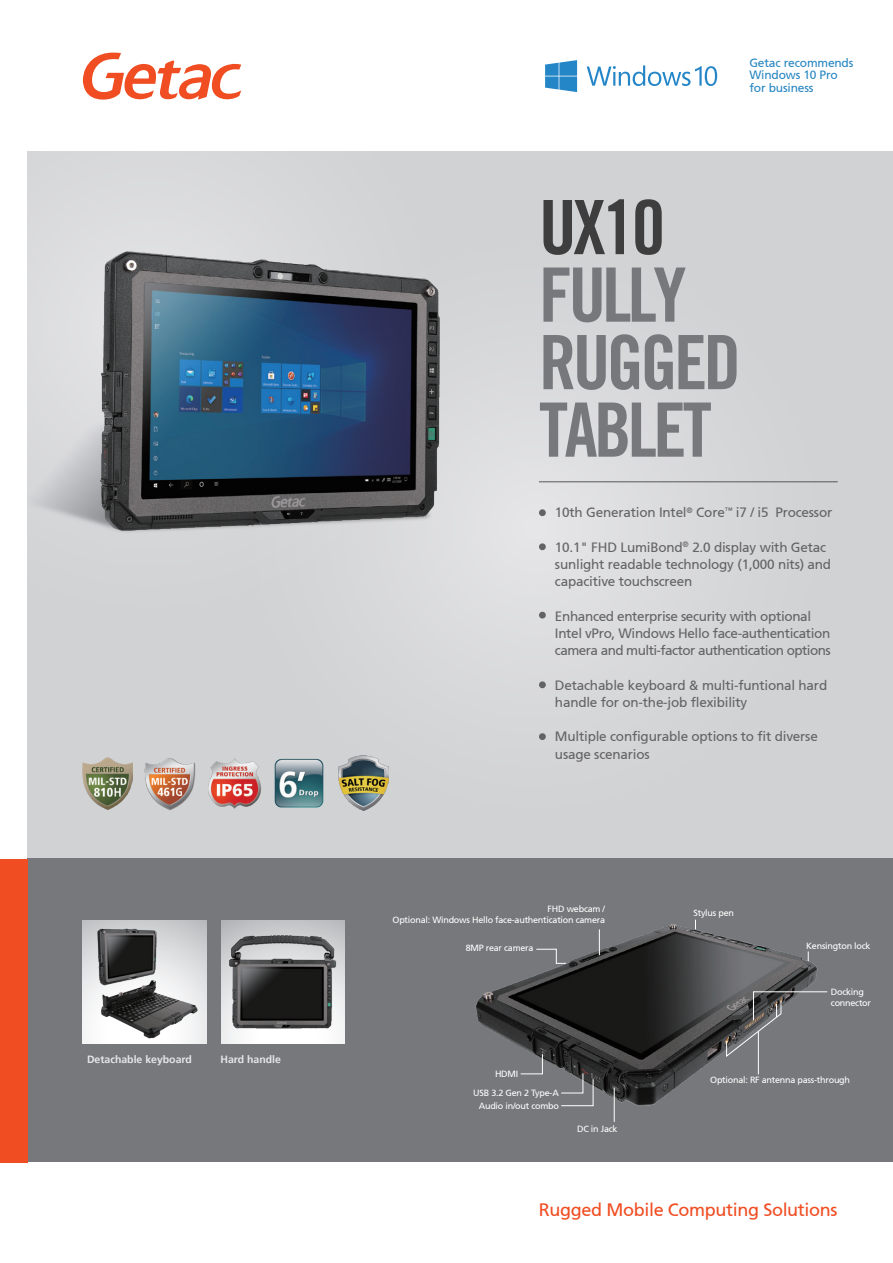
<style>
.page{position:relative;width:893px;height:1263px;background:#fff}
.page>*{position:absolute;margin:0;border:0;box-sizing:border-box;transform-origin:0 0}
.t1{font:700 condensed 75px/67.5px "Trade Gothic No.20";letter-spacing:-.05em;color:#76787b}
.t2{font:700 condensed 75px "Trade Gothic No.20";color:#3e3e3f}
.t3{font:18px "Frutiger 55 Roman";letter-spacing:-.02em;color:#f04d22}
.t4{font:13.5px/17.2px "Frutiger 55 Roman";letter-spacing:-.015em;color:#636366}
.t5{font:12px/12.8px "Frutiger 55 Roman";letter-spacing:-.015em;color:#2786c2}
.t6{font:700 10.5px "Frutiger 65";color:#e6e7e9}
.t7{font:9px/10.8px "Frutiger 55 Roman";letter-spacing:-.025em;color:#fff;text-align:right}
</style>
<div class="page">
<div style="left:28px;top:152px;width:865px;height:707px;background:#d1d2d4"></div>
<div style="left:28px;top:200px;width:157px;height:151px;background:#dcdddf"></div>
<div style="left:222px;top:215px;width:624px;height:623px;background:#d5d6d8;border-radius:50%"></div>
<img style="left:28px;top:351px;width:456px;height:232px">
<img style="left:82px;top:205px;width:378px;height:378px">
<div style="left:28px;top:859px;width:865px;height:303px;background:#76787b"></div>
<div style="left:0;top:859px;width:28px;height:303px;background:#f04d22"></div>
<div style="left:221px;top:920px;width:123px;height:124px;background:linear-gradient(to bottom,#bdbec1,#fbfbfc)"></div>
<svg style="left:83px;top:920px;width:123px;height:124px;background:#e1e1e2"></svg>
<svg style="left:83px;top:53px;width:158px;height:47px"></svg>
<div style="left:539px;top:509px;width:7px;height:7px;background:#636366;border-radius:50%"></div>
<div style="left:539px;top:543px;width:7px;height:7px;background:#636366;border-radius:50%"></div>
<div style="left:539px;top:612px;width:7px;height:6px;background:#636366;border-radius:50%"></div>
<div style="left:539px;top:681px;width:7px;height:7px;background:#636366;border-radius:50%"></div>
<div style="left:539px;top:733px;width:7px;height:7px;background:#636366;border-radius:50%"></div>
<hr style="left:539px;top:481px;width:299px;height:1px;background:#57585a">
<img style="left:83px;top:758px;width:49px;height:51px">
<img style="left:144px;top:758px;width:52px;height:52px">
<img style="left:208px;top:758px;width:54px;height:51px">
<img style="left:274px;top:758px;width:50px;height:50px">
<img style="left:475px;top:919px;width:343px;height:203px">
<svg style="left:599px;top:929px;width:1px;height:26px"></svg>
<hr style="left:614px;top:1087px;width:1px;height:35px;background:#fff">
<hr style="left:758px;top:1031px;width:1px;height:43px;background:#fff">
<svg style="left:536px;top:948px;width:31px;height:16px"></svg>
<svg style="left:560px;top:1073px;width:34px;height:33px"></svg>
<svg style="left:520px;top:1053px;width:23px;height:21px"></svg>
<svg style="left:726px;top:991px;width:102px;height:66px"></svg>
<img style="left:89px;top:925px;width:115px;height:114px">
<img style="left:225px;top:925px;width:116px;height:116px">
<svg style="left:545px;top:60px;width:32px;height:32px"></svg>
<svg style="left:587px;top:65px;width:130px;height:21px"></svg>
<img style="left:339px;top:755px;width:49px;height:56px">
<p class="t6" style="left:87px;top:1053px;width:106px">Detachable keyboard</p>
<p class="t6" style="left:220px;top:1053px;width:62px">Hard handle</p>
<p class="t5" style="left:749px;top:56px;width:105px">Getac recommends<br>Windows 10 Pro for business</p>
<h1 class="t2" style="left:539px;top:182px;width:128px">UX10</h1>
<h1 class="t1" style="left:539px;top:261px;width:204px">FULLY<br>RUGGED<br>TABLET</h1>
<p class="t4" style="left:555px;top:504px;width:279px">10th Generation Intel<sup>®</sup> Core<sup>™</sup> i7 / i5 Processor</p>
<p class="t4" style="left:555px;top:538px;width:278px">10.1" FHD LumiBond<sup>®</sup> 2.0 display with Getac sunlight readable technology (1,000 nits) and capacitive touchscreen</p>
<p class="t4" style="left:555px;top:607px;width:277px">Enhanced enterprise security with optional<br>Intel vPro, Windows Hello face-authentication camera and multi-factor authentication options</p>
<p class="t4" style="left:555px;top:676px;width:274px">Detachable keyboard &amp; multi-funtional hard handle for on-the-job flexibility</p>
<p class="t4" style="left:555px;top:728px;width:264px">Multiple configurable options to fit diverse usage scenarios</p>
<p class="t7" style="left:393px;top:904px;width:214px">FHD webcam /<br>Optional: Windows Hello face-authentication camera</p>
<p class="t7" style="left:466px;top:943px;width:69px">8MP rear camera</p>
<p class="t7" style="left:495px;top:1068px;width:25px">HDMI</p>
<p class="t7" style="left:479px;top:1100px;width:82px">Audio in/out combo</p>
<p class="t7" style="left:473px;top:1087px;width:87px">USB 3.2 Gen 2 Type-A</p>
<p class="t7" style="left:577px;top:1123px;width:42px">DC in Jack</p>
<p class="t7" style="left:693px;top:908px;width:42px">Stylus pen</p>
<p class="t7" style="left:806px;top:941px;width:66px">Kensington lock</p>
<p class="t7" style="left:831px;top:987px;width:42px;text-align:left">Docking connector</p>
<p class="t7" style="left:710px;top:1075px;width:141px">Optional: RF antenna pass-through</p>
<h2 class="t3" style="left:539px;top:1199px;width:300px">Rugged Mobile Computing Solutions</h2>
</div>
